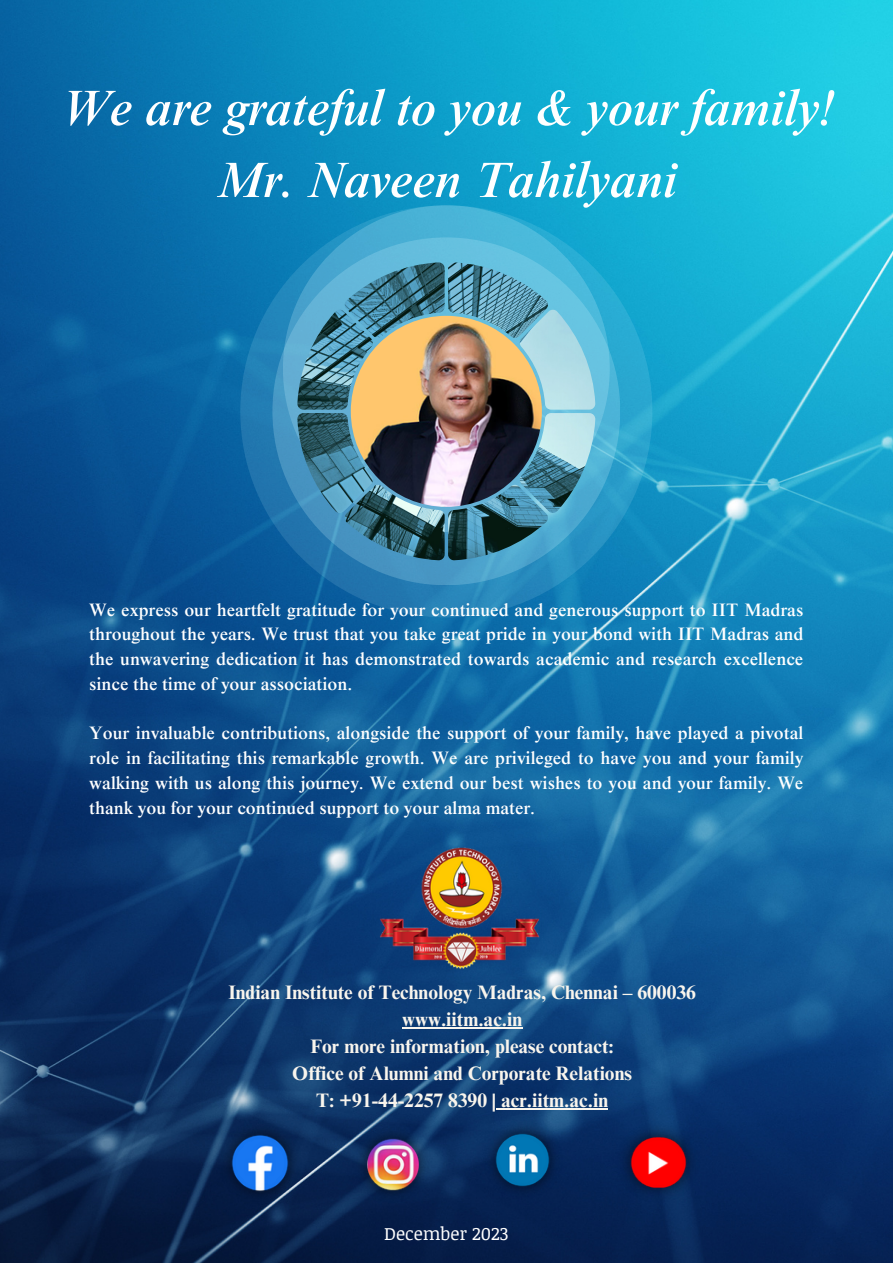
<style>
.page{position:relative;width:893px;height:1264px;background:#fff}
.page>*{position:absolute;margin:0;border:0;box-sizing:border-box;transform-origin:0 0}
.t1{font:italic 500 51px "Times NRMT Pro";color:#fff}
.t2{font:700 19.5px "Times NRMT Pro";color:#f9f5ed}
.t3{font:500 18px/24.8px "Times NRMT Pro";color:#fff;text-align:justify}
.t4{font:18px "Noticia Text";color:#fff}
</style>
<div class="page">
<img style="left:0;top:0;width:892px;height:1262px">
<svg style="left:240px;top:205px;width:412px;height:412px;background:#258cbd"></svg>
<svg style="left:272px;top:237px;width:348px;height:348px;background:#4aa0ca"></svg>
<svg style="left:283px;top:205px;width:326px;height:327px;background:#54b6d8"></svg>
<img style="left:297px;top:262px;width:298px;height:298px">
<img style="left:351px;top:316px;width:191px;height:190px">
<img style="left:369px;top:847px;width:181px;height:136px">
<img style="left:212px;top:1114px;width:95px;height:96px">
<img style="left:349px;top:1121px;width:87px;height:86px">
<img style="left:478px;top:1114px;width:89px;height:90px">
<img style="left:610px;top:1116px;width:96px;height:92px">
<hr style="left:402px;top:1027px;width:120px;height:1px;background:#f9f5ed">
<hr style="left:496px;top:1107px;width:112px;height:2px;background:#f9f5ed">
<p class="t1" style="left:60px;top:89px;width:773px">We are grateful to you &amp; your family!</p>
<p class="t1" style="left:217px;top:161px;width:461px">Mr. Naveen Tahilyani</p>
<p class="t3" style="left:89px;top:599px;width:715px">We express our heartfelt gratitude for your continued and generous support to IIT Madras throughout the years. We trust that you take great pride in your bond with IIT Madras and the unwavering dedication it has demonstrated towards academic and research excellence since the time of your association.</p>
<p class="t3" style="left:89px;top:723px;width:715px">Your invaluable contributions, alongside the support of your family, have played a pivotal role in facilitating this remarkable growth. We are privileged to have you and your family walking with us along this journey. We extend our best wishes to you and your family. We thank you for your continued support to your alma mater.</p>
<p class="t2" style="left:228px;top:984px;width:469px">Indian Institute of Technology Madras, Chennai – 600036</p>
<p class="t2" style="left:402px;top:1011px;width:122px">www.iitm.ac.in</p>
<p class="t2" style="left:310px;top:1038px;width:305px">For more information, please contact:</p>
<p class="t2" style="left:292px;top:1065px;width:341px">Office of Alumni and Corporate Relations</p>
<p class="t2" style="left:316px;top:1092px;width:293px">T: +91-44-2257 8390 | acr.iitm.ac.in</p>
<p class="t4" style="left:384px;top:1220px;width:126px">December 2023</p>
</div>
